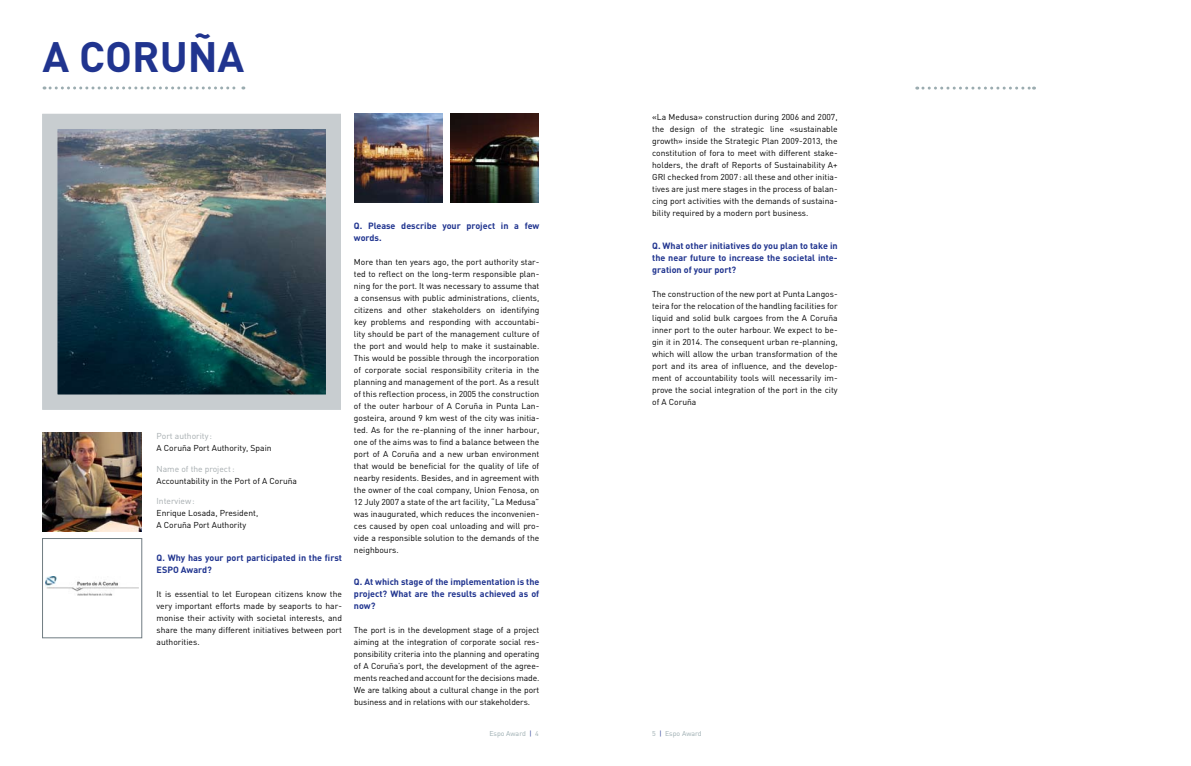
<style>
.page{position:relative;width:1191px;height:766px;background:#fff}
.page>*{position:absolute;margin:0;border:0;box-sizing:border-box;transform-origin:0 0}
.t1{font:700 42px "DIN";color:#20348f}
.t2{font:700 9px/12px "DIN";color:#20348f}
.t3{font:8.5px/12px "DIN";color:#000;text-align:justify}
.t4{font:7px "DIN";color:#9bacb0}
.s1{color:#a4abae}
.s2{color:#20348f}
</style>
<div class="page">
<svg style="left:44px;top:86px;width:200px;height:3px"></svg>
<img style="left:58px;top:130px;width:267px;height:263px">
<img style="left:43px;top:432px;width:99px;height:99px">
<img style="left:45px;top:576px;width:93px;height:19px">
<div style="left:43px;top:538px;width:99px;height:99px;border:1px solid #707c82"></div>
<img style="left:354px;top:114px;width:89px;height:88px">
<img style="left:450px;top:114px;width:89px;height:88px">
<svg style="left:923px;top:87px;width:111px;height:3px"></svg>
<div style="left:42px;top:114px;width:299px;height:295px;border:15px solid #c8cdd0"></div>
<p class="t1" style="left:43px;top:30px;width:90px">A Coru</p>
<p class="t1" style="left:188px;top:30px;width:54px">ña</p>
<p class="t3" style="left:157px;top:430px;width:117px"><span class="s1">Port authority :<br></span>A Coruña Port Authority, Spain</p>
<p class="t3" style="left:157px;top:462px;width:142px"><span class="s1">Name of the project:<br></span>Accountability in the Port of A Coruña</p>
<p class="t3" style="left:157px;top:495px;width:103px;text-align:left"><span class="s1">Interview:<br></span>Enrique Losada, President,<br>A Coruña Port Authority</p>
<p class="t2" style="left:157px;top:551px;width:187px">Q. Why has your port participated in the first<br>ESPO Award?</p>
<p class="t3" style="left:156px;top:587px;width:187px">It is essential to let European citizens know the very important efforts made by seaports to har&shy;monise their activity with societal interests, and share the many different initiatives between port authorities.</p>
<p class="t2" style="left:354px;top:219px;width:187px">Q. Please describe your project in a few words.</p>
<p class="t3" style="left:354px;top:255px;width:187px">More than ten years ago, the port authority star&shy;ted to reflect on the long-term responsible plan&shy;ning for the port. It was necessary to assume that a consensus with public administrations, clients, citizens and other stakeholders on identifying key problems and responding with accountabi&shy;lity should be part of the management culture of the port and would help to make it sustainable.<br>This would be possible through the incorporation of corporate social responsibility criteria in the planning and management of the port. As a result of this reflection process, in 2005 the construction of the outer harbour of A Coruña in Punta Lan&shy;gosteira, around 9 km west of the city was initia&shy;ted. As for the re-planning of the inner harbour, one of the aims was to find a balance between the port of A Coruña and a new urban environment that would be beneficial for the quality of life of nearby residents. Besides, and in agreement with the owner of the coal company, Union Fenosa, on 12 July 2007 a state of the art facility, “La Medusa” was inaugurated, which reduces the inconvenien&shy;ces caused by open coal unloading and will pro&shy;vide a responsible solution to the demands of the neighbours.</p>
<p class="t2" style="left:354px;top:575px;width:187px;text-align:justify">Q. At which stage of the implementation is the project? What are the results achieved as of now?</p>
<p class="t3" style="left:354px;top:624px;width:187px">The port is in the development stage of a project aiming at the integration of corporate social res&shy;ponsibility criteria into the planning and operating of A Coruña’s port, the development of the agree&shy;ments reached and account for the decisions made.<br>We are talking about a cultural change in the port business and in relations with our stakeholders.</p>
<p class="t3" style="left:652px;top:111px;width:187px">«La Medusa» construction during 2006 and 2007, the design of the strategic line «sustainable growth» inside the Strategic Plan 2009-2013, the constitution of fora to meet with different stake&shy;holders, the draft of Reports of Sustainability A+ GRI checked from 2007: all these and other initia&shy;tives are just mere stages in the process of balan&shy;cing port activities with the demands of sustaina&shy;bility required by a modern port business.</p>
<p class="t2" style="left:652px;top:239px;width:187px;text-align:justify">Q. What other initiatives do you plan to take in the near future to increase the societal inte&shy;gration of your port?</p>
<p class="t3" style="left:652px;top:288px;width:187px">The construction of the new port at Punta Langos&shy;teira for the relocation of the handling facilities for liquid and solid bulk cargoes from the A Coruña inner port to the outer harbour. We expect to be&shy;gin it in 2014. The consequent urban re-planning, which will allow the urban transformation of the port and its area of influence, and the develop&shy;ment of accountability tools will necessarily im&shy;prove the social integration of the port in the city of A Coruña</p>
<p class="t4" style="left:489px;top:728px;width:44px">Espo Award <span class="s2">|</span></p>
<p class="t4" style="left:659px;top:728px;width:44px"><span class="s2">|</span> Espo Award</p>
</div>
